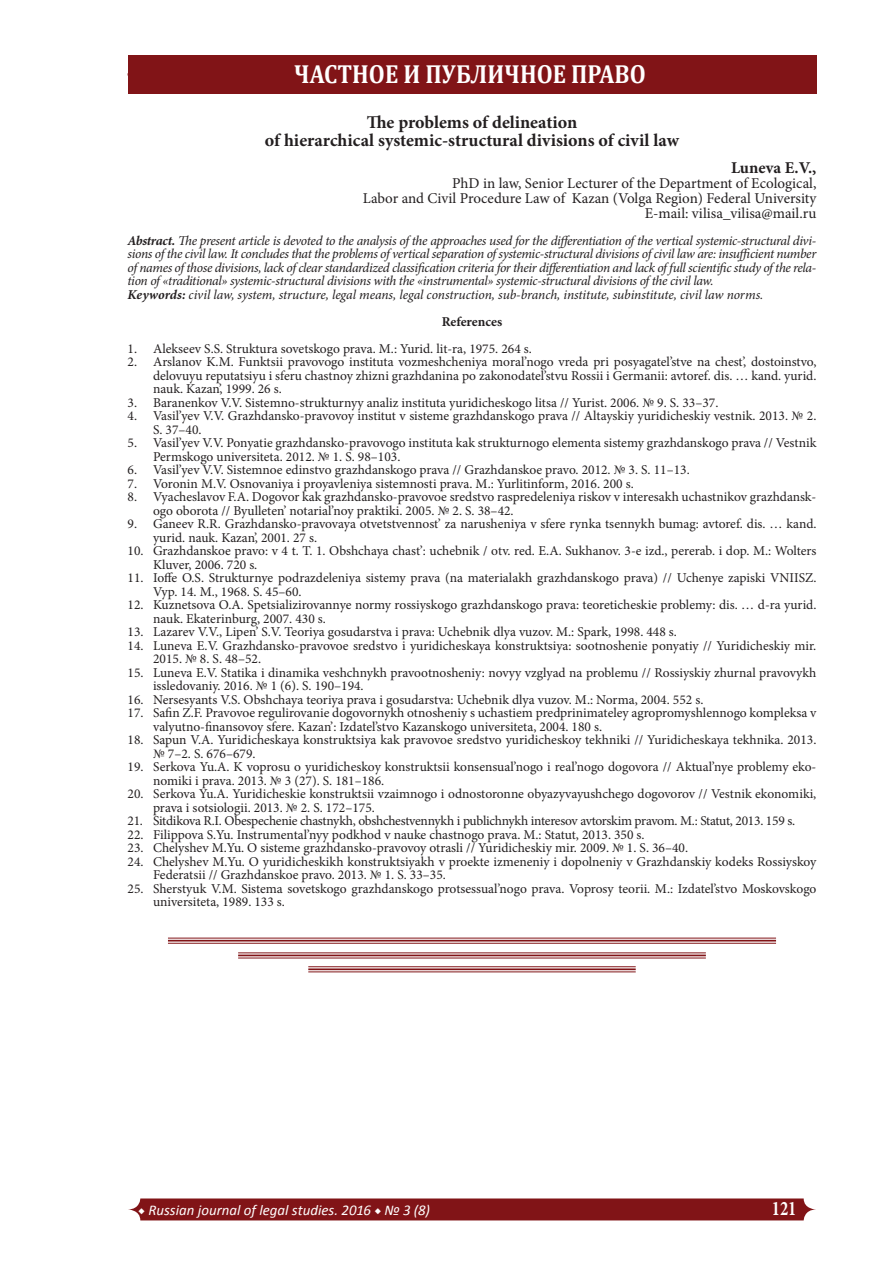
<style>
.page{position:relative;width:893px;height:1263px;background:#fff}
.page>*{position:absolute;margin:0;border:0;box-sizing:border-box;transform-origin:0 0}
.t1{font:700 26.25px "Cambria";color:#fff;scale:.88 1}
.t2{font:700 20.7px "Minion Pro";color:#fff;scale:.8 1}
.t3{font:700 18px/18px "Minion Pro";color:#231f20;text-align:center}
.t4{font:700 16.5px "Minion Pro";color:#231f20}
.t5{font:15px/15px "Minion Pro";color:#231f20;text-align:right}
.t6{font:italic 14.85px "Calibri";color:#fff}
.t7{font:13.5px/13.5px "Minion Pro";color:#231f20}
.Normal__Web{font:italic 13.5px/13.5px "Minion Pro";letter-spacing:-.01em;color:#231f20;text-align:justify}
.t8{font:13.5px "Minion Pro";letter-spacing:-.025em;color:#231f20}
.t9{font:700 13.5px "Minion Pro";letter-spacing:-.005em;color:#231f20}
.s1{font-weight:700}
.s2{font-family:"Minion Pro";font-weight:700;font-style:normal}
</style>
<div class="page">
<svg style="left:128px;top:1198px;width:688px;height:22px;background:#871f22"></svg>
<div style="left:128px;top:55px;width:688px;height:39px;background:#811417"></div>
<hr style="left:168px;top:943px;width:608px;height:1px;background:#811417">
<hr style="left:168px;top:940px;width:608px;height:1px;background:#811417">
<hr style="left:168px;top:938px;width:608px;height:1px;background:#811417">
<hr style="left:238px;top:957px;width:468px;height:1px;background:#811417">
<hr style="left:238px;top:954px;width:468px;height:2px;background:#811417">
<hr style="left:238px;top:952px;width:468px;height:1px;background:#811417">
<hr style="left:308px;top:971px;width:328px;height:1px;background:#811417">
<hr style="left:308px;top:968px;width:328px;height:2px;background:#811417">
<hr style="left:308px;top:966px;width:328px;height:1px;background:#811417">
<h1 class="t1" style="left:294px;top:55px;width:401px">ЧАСТНОЕ И ПУБЛИЧНОЕ ПРАВО</h1>
<p class="t3" style="left:265px;top:113px;width:416px">The problems of delineation<br>of hierarchical systemic-structural divisions of civil law</p>
<p class="t4" style="left:731px;top:156px;width:87px">Luneva E.V.,</p>
<p class="t5" style="left:363px;top:175px;width:455px">PhD in law, Senior Lecturer of the Department of Ecological,<br>Labor and Civil Procedure Law of Kazan (Volga Region) Federal University</p>
<p class="t5" style="left:645px;top:205px;width:173px">E-mail: vilisa_vilisa@mail.ru</p>
<p class="Normal__Web" style="left:128px;top:233px;width:690px"><span class="s1">Abstract.</span> The present article is devoted to the analysis of the approaches used for the differentiation of the vertical systemic-structural divi&shy;sions of the civil law. It concludes that the problems of vertical separation of systemic-structural divisions of civil law are: insufficient number of names of those divisions, lack of clear standardized classification criteria for their differentiation and lack of full scientific study of the rela&shy;tion of «traditional» systemic-structural divisions with the «instrumental» systemic-structural divisions of the civil law.</p>
<p class="Normal__Web" style="left:128px;top:287px;width:637px"><span class="s1">Keywords:</span> civil law, system, structure, legal means, legal construction, sub-branch, institute, subinstitute, civil law norms.</p>
<p class="t9" style="left:442px;top:312px;width:62px">References</p>
<p class="t7" style="left:128px;top:342px;width:406px">1. Alekseev S.S. Struktura sovetskogo prava. M.: Yurid. lit-ra, 1975. 264 s.</p>
<p class="t7" style="left:153px;top:355px;width:665px;text-align:justify;text-indent:-26px">2. Arslanov K.M. Funktsii pravovogo instituta vozmeshcheniya moral’nogo vreda pri posyagatel’stve na chest’, dostoinstvo, delovuyu reputatsiyu i sferu chastnoy zhizni grazhdanina po zakonodatel’stvu Rossii i Germanii: avtoref. dis. … kand. yurid. nauk. Kazan’, 1999. 26 s.</p>
<p class="t7" style="left:128px;top:396px;width:592px">3. Baranenkov V.V. Sistemno-strukturnyy analiz instituta yuridicheskogo litsa // Yurist. 2006. № 9. S. 33–37.</p>
<p class="t7" style="left:153px;top:409px;width:665px;text-indent:-26px">4. Vasil’yev V.V. Grazhdansko-pravovoy institut v sisteme grazhdanskogo prava // Altayskiy yuridicheskiy vestnik. 2013. № 2.<br>S. 37–40.</p>
<p class="t7" style="left:153px;top:436px;width:665px;text-indent:-26px">5. Vasil’yev V.V. Ponyatie grazhdansko-pravovogo instituta kak strukturnogo elementa sistemy grazhdanskogo prava // Vestnik<br>Permskogo universiteta. 2012. № 1. S. 98–103.</p>
<p class="t7" style="left:128px;top:463px;width:564px">6. Vasil’yev V.V. Sistemnoe edinstvo grazhdanskogo prava // Grazhdanskoe pravo. 2012. № 3. S. 11–13.</p>
<p class="t7" style="left:128px;top:477px;width:508px">7. Voronin M.V. Osnovaniya i proyavleniya sistemnosti prava. M.: Yurlitinform, 2016. 200 s.</p>
<p class="t7" style="left:153px;top:490px;width:665px;text-indent:-26px">8. Vyacheslavov F.A. Dogovor kak grazhdansko-pravovoe sredstvo raspredeleniya riskov v interesakh uchastnikov grazhdansk&shy;ogo oborota // Byulleten’ notarial’noy praktiki. 2005. № 2. S. 38–42.</p>
<p class="t7" style="left:153px;top:517px;width:665px;text-indent:-26px">9. Ganeev R.R. Grazhdansko-pravovaya otvetstvennost’ za narusheniya v sfere rynka tsennykh bumag: avtoref. dis. … kand. yurid. nauk. Kazan’, 2001. 27 s.</p>
<p class="t7" style="left:153px;top:544px;width:665px;text-indent:-26px">10. Grazhdanskoe pravo: v 4 t. T. 1. Obshchaya chast’: uchebnik / оtv. red. E.A. Sukhanov. 3-e izd., pererab. i dop. M.: Wolters<br>Kluver, 2006. 720 s.</p>
<p class="t7" style="left:153px;top:571px;width:665px;text-indent:-26px">11. Ioffe O.S. Strukturnye podrazdeleniya sistemy prava (na materialakh grazhdanskogo prava) // Uchenye zapiski VNIISZ.<br>Vyp. 14. M., 1968. S. 45–60.</p>
<p class="t7" style="left:153px;top:598px;width:665px;text-indent:-26px">12. Kuznetsova O.A. Spetsializirovannye normy rossiyskogo grazhdanskogo prava: teoreticheskie problemy: dis. … d-ra yurid. nauk. Ekaterinburg, 2007. 430 s.</p>
<p class="t7" style="left:128px;top:625px;width:551px">13. Lazarev V.V., Lipen’ S.V. Teoriya gosudarstva i prava: Uchebnik dlya vuzov. M.: Spark, 1998. 448 s.</p>
<p class="t7" style="left:153px;top:639px;width:665px;text-indent:-26px">14. Luneva E.V. Grazhdansko-pravovoe sredstvo i yuridicheskaya konstruktsiya: sootnoshenie ponyatiy // Yuridicheskiy mir.<br>2015. № 8. S. 48–52.</p>
<p class="t7" style="left:153px;top:666px;width:665px;text-indent:-26px">15. Luneva E.V. Statika i dinamika veshchnykh pravootnosheniy: novyy vzglyad na problemu // Rossiyskiy zhurnal pravovykh issledovaniy. 2016. № 1 (6). S. 190–194.</p>
<p class="t7" style="left:128px;top:693px;width:577px">16. Nersesyants V.S. Obshchaya teoriya prava i gosudarstva: Uchebnik dlya vuzov. M.: Norma, 2004. 552 s.</p>
<p class="t7" style="left:153px;top:706px;width:665px;text-indent:-26px">17. Safin Z.F. Pravovoe regulirovanie dogovornykh otnosheniy s uchastiem predprinimateley agropromyshlennogo kompleksa v valyutno-finansovoy sfere. Kazan’: Izdatel’stvo Kazanskogo universiteta, 2004. 180 s.</p>
<p class="t7" style="left:153px;top:733px;width:665px;text-indent:-26px">18. Sapun V.A. Yuridicheskaya konstruktsiya kak pravovoe sredstvo yuridicheskoy tekhniki // Yuridicheskaya tekhnika. 2013. № 7–2. S. 676–679.</p>
<p class="t7" style="left:153px;top:760px;width:665px;text-indent:-26px">19. Serkova Yu.A. K voprosu o yuridicheskoy konstruktsii konsensual’nogo i real’nogo dogovora // Aktual’nye problemy eko&shy;nomiki i prava. 2013. № 3 (27). S. 181–186.</p>
<p class="t7" style="left:153px;top:787px;width:665px;text-indent:-26px">20. Serkova Yu.A. Yuridicheskie konstruktsii vzaimnogo i odnostoronne obyazyvayushchego dogovorov // Vestnik ekonomiki, prava i sotsiologii. 2013. № 2. S. 172–175.</p>
<p class="t8" style="left:128px;top:812px;width:669px">21. Sitdikova R.I. Obespechenie chastnykh, obshchestvennykh i publichnykh interesov avtorskim pravom. M.: Statut, 2013. 159 s.</p>
<p class="t7" style="left:128px;top:828px;width:519px">22. Filippova S.Yu. Instrumental’nyy podkhod v nauke chastnogo prava. M.: Statut, 2013. 350 s.</p>
<p class="t7" style="left:128px;top:841px;width:562px">23. Chelyshev M.Yu. O sisteme grazhdansko-pravovoy otrasli // Yuridicheskiy mir. 2009. № 1. S. 36–40.</p>
<p class="t7" style="left:153px;top:855px;width:665px;text-indent:-26px">24. Chelyshev M.Yu. O yuridicheskikh konstruktsiyakh v proekte izmeneniy i dopolneniy v Grazhdanskiy kodeks Rossiyskoy<br>Federatsii // Grazhdanskoe pravo. 2013. № 1. S. 33–35.</p>
<p class="t7" style="left:153px;top:882px;width:665px;text-indent:-26px">25. Sherstyuk V.M. Sistema sovetskogo grazhdanskogo protsessual’nogo prava. Voprosy teorii. M.: Izdatel’stvo Moskovskogo universiteta, 1989. 133 s.</p>
<p class="t6" style="left:138px;top:1200px;width:294px"><span class="s2">◆</span> Russian journal of legal studies. 2016 <span class="s2">◆</span> № 3 (8)</p>
<h2 class="t2" style="left:772px;top:1194px;width:32px">121</h2>
</div>
